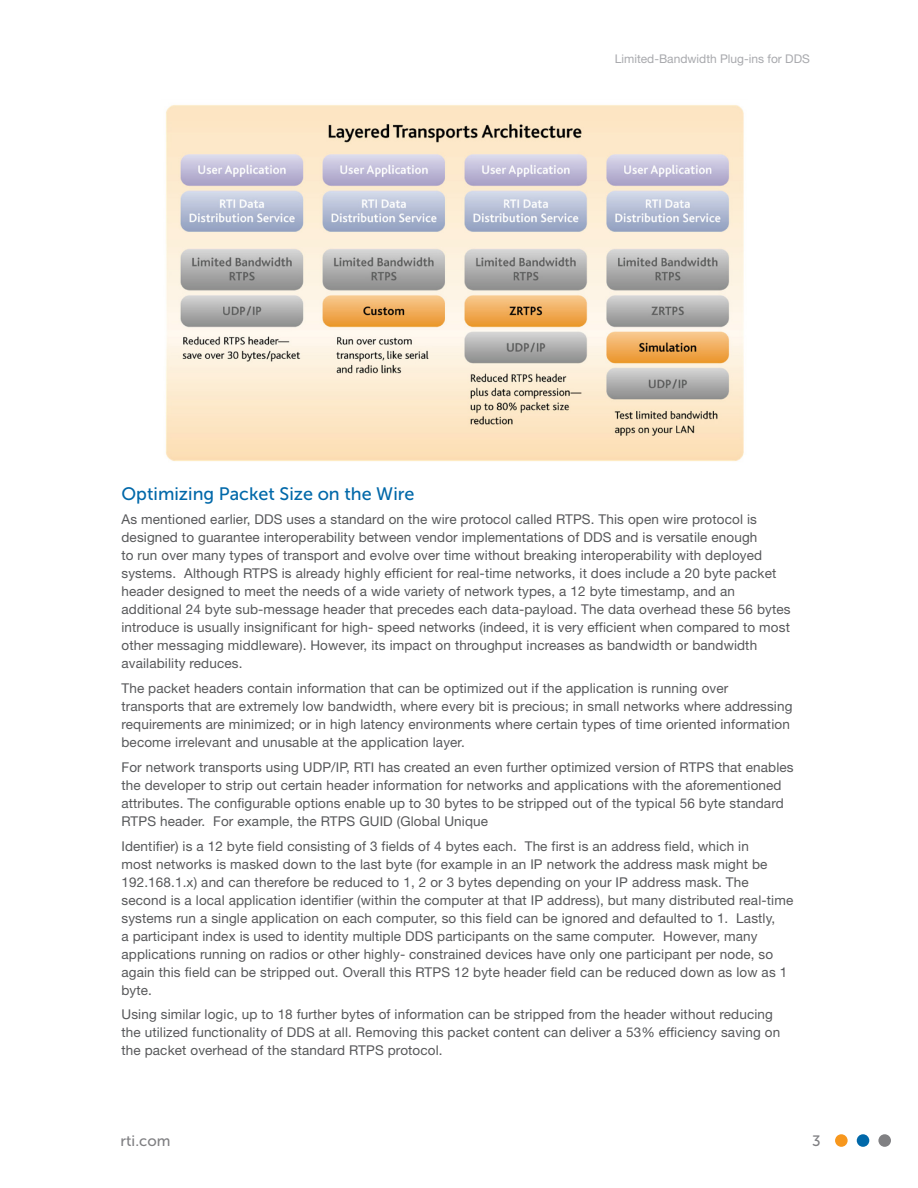
<style>
.page{position:relative;width:918px;height:1188px;background:#fff}
.page>*{position:absolute;margin:0;border:0;box-sizing:border-box;transform-origin:0 0}
.Whitepaper_-_Subtitl{font:18px "Museo Sans 500";color:#0068a9}
.t1{font:15px "Museo Sans 500";color:#808083}
.Whitepaper_-_Body{font:13.5px/18px "Helvetica Neue";letter-spacing:.01em;color:#57585a}
.t2{font:12px "Helvetica Neue";color:#a8a9ad}
</style>
<div class="page">
<div style="left:835px;top:1134px;width:13px;height:13px;background:#f7971d;border-radius:50%"></div>
<div style="left:857px;top:1134px;width:12px;height:13px;background:#0068a9;border-radius:50%"></div>
<div style="left:878px;top:1134px;width:13px;height:13px;background:#808083;border-radius:50%"></div>
<img style="left:165px;top:105px;width:579px;height:356px">
<p class="t2" style="left:615px;top:52px;width:197px">Limited-Bandwidth Plug-ins for DDS</p>
<p class="Whitepaper_-_Subtitl" style="left:122px;top:483px;width:295px">Optimizing Packet Size on the Wire</p>
<p class="Whitepaper_-_Body" style="left:122px;top:510px;width:671px">As mentioned earlier, DDS uses a standard on the wire protocol called RTPS. This open wire protocol is designed to guarantee interoperability between vendor implementations of DDS and is versatile enough<br>to run over many types of transport and evolve over time without breaking interoperability with deployed systems. Although RTPS is already highly efficient for real-time networks, it does include a 20 byte packet header designed to meet the needs of a wide variety of network types, a 12 byte timestamp, and an additional 24 byte sub-message header that precedes each data-payload. The data overhead these 56 bytes introduce is usually insignificant for high- speed networks (indeed, it is very efficient when compared to most other messaging middleware). However, its impact on throughput increases as bandwidth or bandwidth availability reduces.</p>
<p class="Whitepaper_-_Body" style="left:122px;top:679px;width:673px">The packet headers contain information that can be optimized out if the application is running over transports that are extremely low bandwidth, where every bit is precious; in small networks where addressing requirements are minimized; or in high latency environments where certain types of time oriented information become irrelevant and unusable at the application layer.</p>
<p class="Whitepaper_-_Body" style="left:122px;top:758px;width:674px">For network transports using UDP/IP, RTI has created an even further optimized version of RTPS that enables the developer to strip out certain header information for networks and applications with the aforementioned attributes. The configurable options enable up to 30 bytes to be stripped out of the typical 56 byte standard RTPS header. For example, the RTPS GUID (Global Unique</p>
<p class="Whitepaper_-_Body" style="left:122px;top:837px;width:673px">Identifier) is a 12 byte field consisting of 3 fields of 4 bytes each. The first is an address field, which in<br>most networks is masked down to the last byte (for example in an IP network the address mask might be 192.168.1.x) and can therefore be reduced to 1, 2 or 3 bytes depending on your IP address mask. The second is a local application identifier (within the computer at that IP address), but many distributed real-time systems run a single application on each computer, so this field can be ignored and defaulted to 1. Lastly,<br>a participant index is used to identity multiple DDS participants on the same computer. However, many applications running on radios or other highly- constrained devices have only one participant per node, so again this field can be stripped out. Overall this RTPS 12 byte header field can be reduced down as low as 1 byte.</p>
<p class="Whitepaper_-_Body" style="left:122px;top:1005px;width:660px">Using similar logic, up to 18 further bytes of information can be stripped from the header without reducing the utilized functionality of DDS at all. Removing this packet content can deliver a 53% efficiency saving on the packet overhead of the standard RTPS protocol.</p>
<p class="t1" style="left:121px;top:1133px;width:51px">rti.com</p>
<p class="t1" style="left:812px;top:1133px;width:10px">3</p>
</div>
